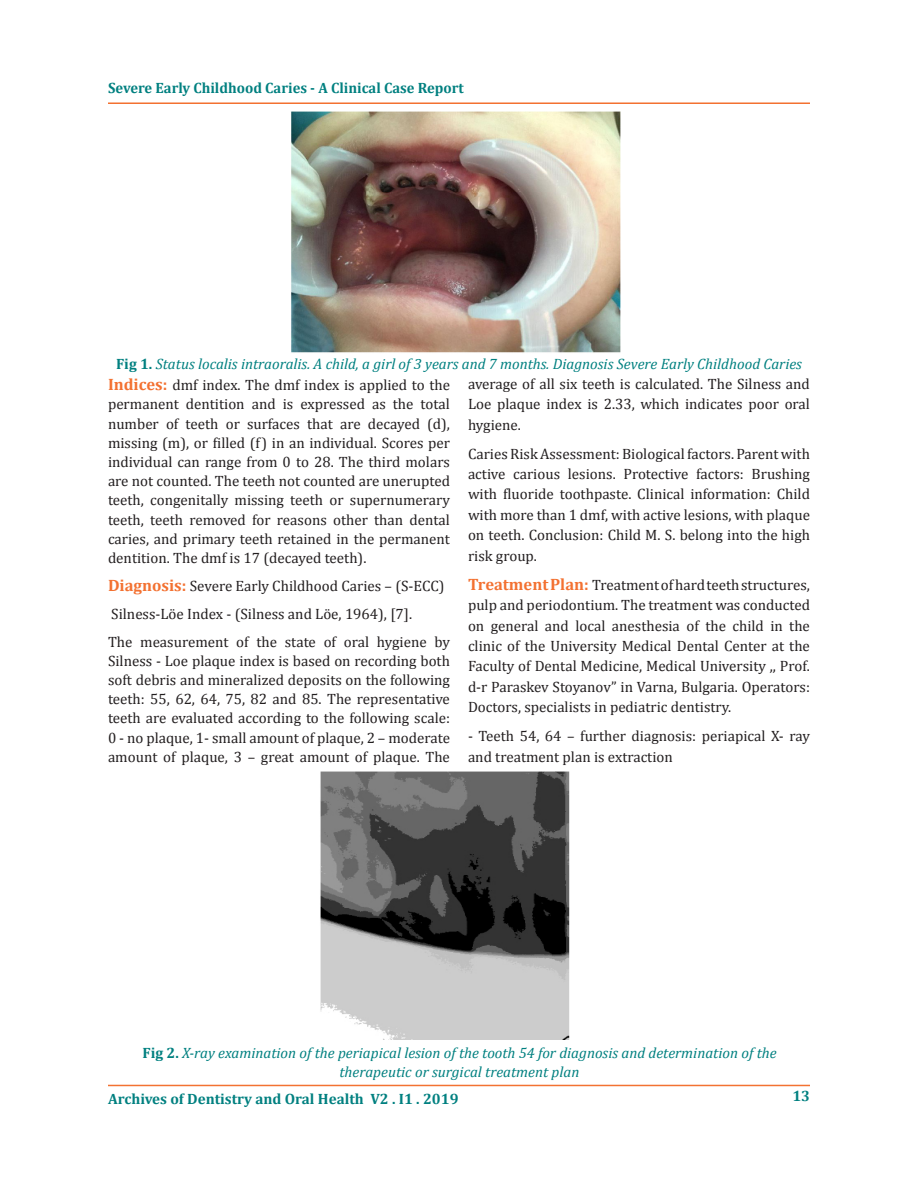
<style>
.page{position:relative;width:918px;height:1188px;background:#fff}
.page>*{position:absolute;margin:0;border:0;box-sizing:border-box;transform-origin:0 0}
.t1{font:15px/19.2px "Cambria";color:#231f20;text-align:justify}
.t2{font:italic 15px/19.5px "Cambria";color:#008080;text-align:center}
.t3{font:700 15px "Cambria";color:#008080}
.s1{font-weight:700;font-style:normal}
.s2{font-weight:700;font-size:16.5px;color:#f37131}
</style>
<div class="page">
<hr style="left:108px;top:1085px;width:702px;height:1px;background:#f37232">
<hr style="left:108px;top:102px;width:702px;height:2px;background:#f37131">
<img style="left:291px;top:111px;width:329px;height:242px">
<img style="left:320px;top:772px;width:250px;height:267px">
<p class="t3" style="left:108px;top:77px;width:357px">Severe Early Childhood Caries - A Clinical Case Report</p>
<p class="t2" style="left:116px;top:353px;width:687px"><span class="s1">Fig 1.</span> Status localis intraoralis. A child, a girl of 3 years and 7 months. Diagnosis Severе Early Childhood Caries</p>
<p class="t1" style="left:108px;top:376px;width:344px"><span class="s2">Indices:</span> dmf index. The dmf index is applied to the permanent dentition and is expressed as the total number of teeth or surfaces that are decayed (d), missing (m), or filled (f) in an individual. Scores per individual can range from 0 to 28. The third molars are not counted. The teeth not counted are unerupted teeth, congenitally missing teeth or supernumerary teeth, teeth removed for reasons other than dental caries, and primary teeth retained in the permanent dentition. The dmf is 17 (decayed teeth).</p>
<p class="t1" style="left:108px;top:576px;width:338px"><span class="s2">Diagnosis:</span> Severe Early Childhood Caries – (S-ECC)</p>
<p class="t1" style="left:111px;top:604px;width:302px">Silness-Löe Index - (Silness and Löe, 1964), [7].</p>
<p class="t1" style="left:108px;top:632px;width:344px">The measurement of the state of oral hygiene by Silness - Loe plaque index is based on recording both soft debris and mineralized deposits on the following teeth: 55, 62, 64, 75, 82 and 85. The representative teeth are evaluated according to the following scale:<br>0 - no plaque, 1- small amount of plaque, 2 – moderate amount of plaque, 3 – great amount of plaque. The</p>
<p class="t1" style="left:468px;top:374px;width:343px;line-height:20.2px">average of all six teeth is calculated. The Silness and Loe plaque index is 2.33, which indicates poor oral hygiene.</p>
<p class="t1" style="left:468px;top:443px;width:344px;line-height:20.4px">Caries Risk Assessment: Biological factors. Parent with active carious lesions. Protective factors: Brushing with fluoride toothpaste. Clinical information: Child with more than 1 dmf, with active lesions, with plaque on teeth. Conclusion: Child M. S. belong into the high risk group.</p>
<p class="t1" style="left:468px;top:574px;width:344px;line-height:20.4px"><span class="s2">Treatment Plan:</span> Treatment of hard teeth structures, pulp and periodontium. The treatment was conducted on general and local anesthesia of the child in the clinic of the University Medical Dental Center at the Faculty of Dental Medicine, Medical University ,, Prof. d-r Paraskev Stoyanov” in Varna, Bulgaria. Operators:<br>Doctors, specialists in pediatric dentistry.</p>
<p class="t1" style="left:468px;top:726px;width:343px;line-height:20.4px">- Teeth 54, 64 – further diagnosis: periapical X- ray and treatment plan is extraction</p>
<p class="t2" style="left:142px;top:1042px;width:636px"><span class="s1">Fig 2.</span> X-ray examination of the periapical lesion of the tooth 54 for diagnosis and determination of the therapeutic or surgical treatment plan</p>
<p class="t3" style="left:108px;top:1088px;width:352px">Archives of Dentistry and Oral Health V2 . I1 . 2019</p>
<p class="t3" style="left:792px;top:1085px;width:19px">13</p>
</div>
